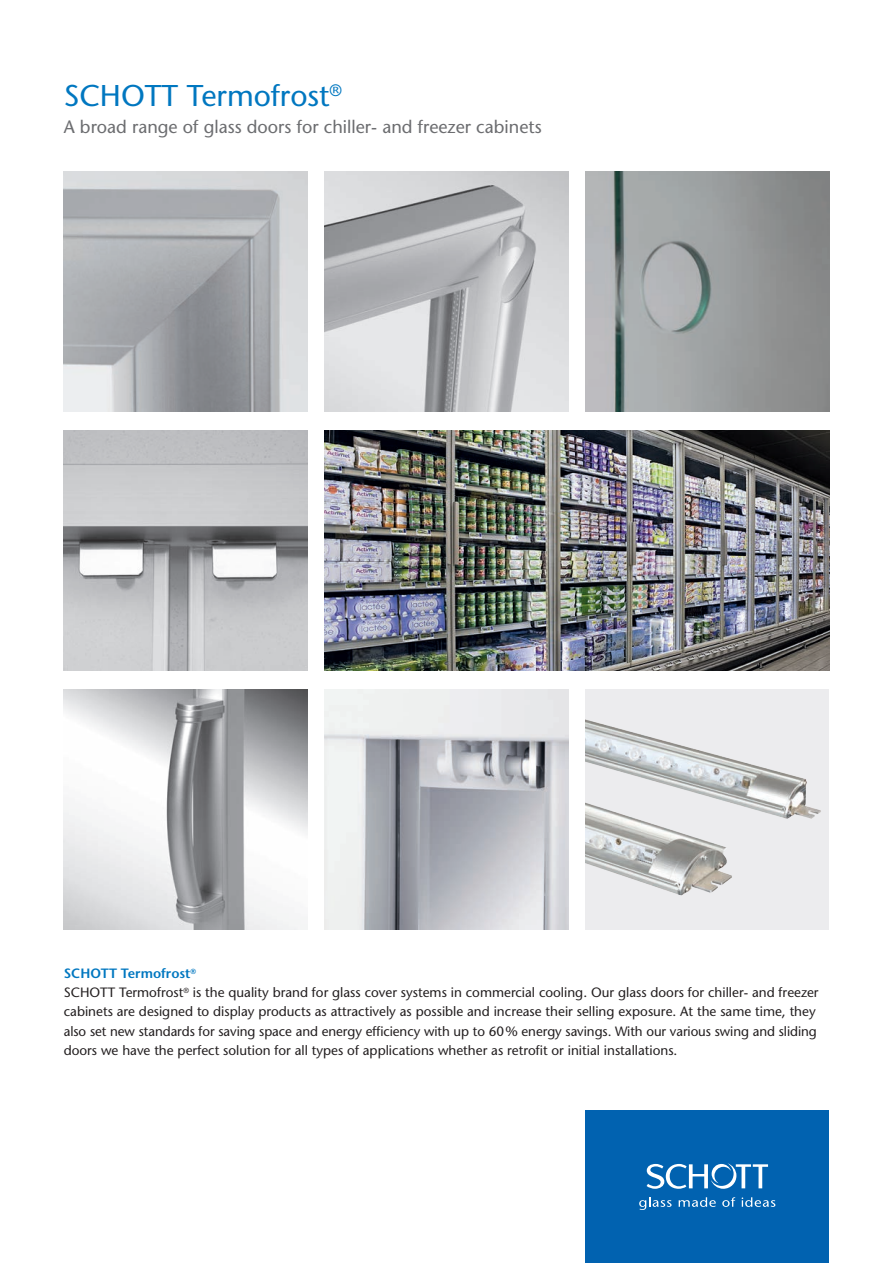
<style>
.page{position:relative;width:893px;height:1263px;background:#fff}
.page>*{position:absolute;margin:0;border:0;box-sizing:border-box;transform-origin:0 0}
.Headline_blau{font:500 30px "Stone Sans Std";color:#0077c0}
.Subline{font:500 18px "Stone Sans Std";color:#6c6d70}
.Copy{font:500 13.5px/19.2px "Stone Sans Std";color:#231f20}
.Subline-2{font:600 13.5px "Stone Sans Std";color:#0077c0}
</style>
<div class="page">
<div style="left:585px;top:1110px;width:244px;height:153px;background:#0162b0"></div>
<svg style="left:639px;top:1197px;width:33px;height:13px"></svg>
<svg style="left:679px;top:1197px;width:37px;height:10px"></svg>
<svg style="left:722px;top:1197px;width:13px;height:10px"></svg>
<svg style="left:742px;top:1197px;width:33px;height:10px"></svg>
<svg style="left:647px;top:1163px;width:121px;height:26px"></svg>
<img style="left:64px;top:171px;width:244px;height:240px">
<img style="left:64px;top:431px;width:244px;height:240px">
<img style="left:64px;top:690px;width:244px;height:240px">
<img style="left:325px;top:690px;width:243px;height:240px">
<img style="left:325px;top:171px;width:243px;height:240px">
<img style="left:325px;top:431px;width:504px;height:240px">
<img style="left:585px;top:171px;width:244px;height:240px">
<div style="left:585px;top:690px;width:244px;height:240px;background:#ececee"></div>
<img style="left:585px;top:719px;width:236px;height:177px">
<p class="Headline_blau" style="left:64px;top:78px;width:280px">SCHOTT Termofrost<sup>®</sup></p>
<p class="Subline" style="left:64px;top:116px;width:479px">A broad range of glass doors for chiller- and freezer cabinets</p>
<p class="Subline-2" style="left:64px;top:965px;width:134px">SCHOTT Termofrost<sup>®</sup></p>
<p class="Copy" style="left:64px;top:983px;width:756px">SCHOTT Termofrost<sup>®</sup> is the quality brand for glass cover systems in commercial cooling. Our glass doors for chiller- and freezer cabinets are designed to display products as attractively as possible and increase their selling exposure. At the same time, they also set new standards for saving space and energy efficiency with up to 60% energy savings. With our various swing and sliding doors we have the perfect solution for all types of applications whether as retrofit or initial installations.</p>
</div>
